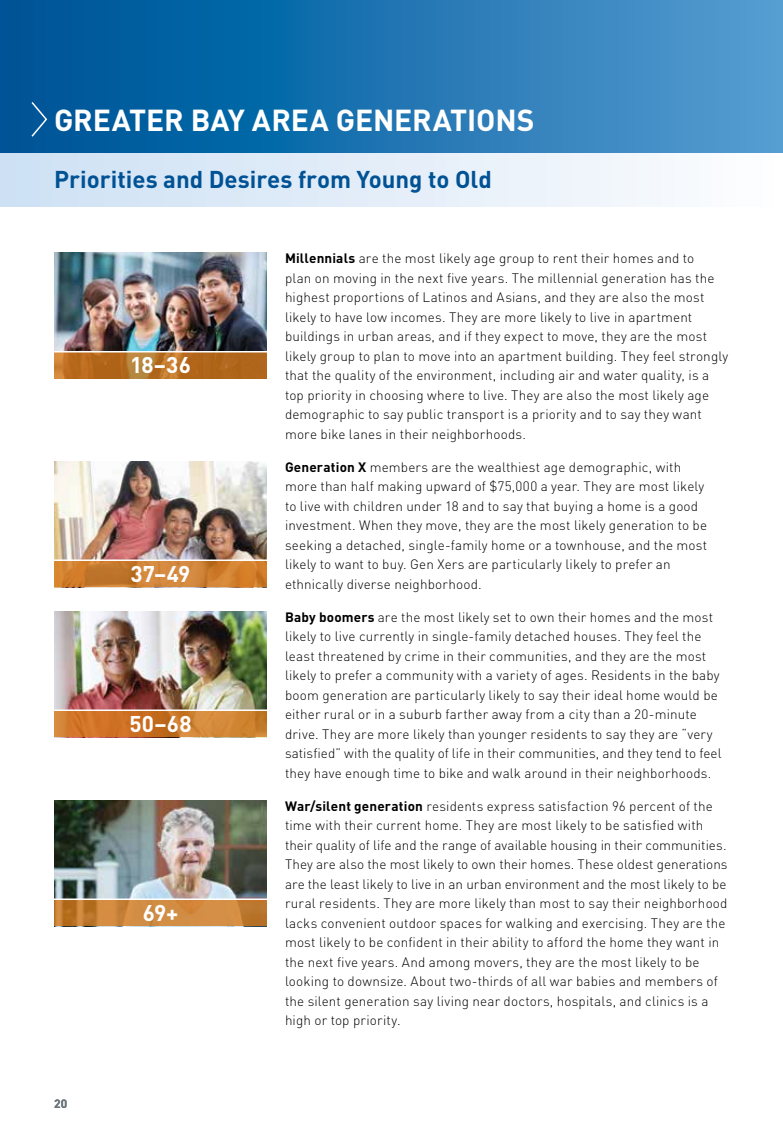
<style>
.page{position:relative;width:783px;height:1134px;background:#fff}
.page>*{position:absolute;margin:0;border:0;box-sizing:border-box;transform-origin:0 0}
.t1{font:700 30px "DIN";letter-spacing:-.005em;color:#fff}
.t2{font:700 24px "DIN";letter-spacing:-.005em;color:#005295}
.t3{font:700 22.5px "DIN";color:#fff}
.t4{font:300 13.5px/19.5px "DIN";letter-spacing:.01em;color:#000}
.t5{font:700 12px "DIN";color:#6a747b}
.s1{font-weight:700}
</style>
<div class="page">
<img style="left:54px;top:461px;width:213px;height:99px">
<img style="left:54px;top:253px;width:213px;height:98px">
<img style="left:54px;top:611px;width:213px;height:99px">
<img style="left:54px;top:800px;width:213px;height:98px">
<svg style="left:0;top:0;width:783px;height:153px;background:#2075b1"></svg>
<svg style="left:30px;top:100px;width:18px;height:38px"></svg>
<div style="left:0;top:153px;width:783px;height:54px;background:linear-gradient(to right,#cde0f4,#fcfdfe)"></div>
<svg style="left:54px;top:352px;width:213px;height:27px;background:#b77026"></svg>
<svg style="left:54px;top:561px;width:213px;height:26px;background:#cd7f31"></svg>
<svg style="left:54px;top:711px;width:213px;height:26px;background:#cd7a2b"></svg>
<svg style="left:54px;top:900px;width:213px;height:26px;background:#ca843a"></svg>
<h1 class="t1" style="left:54px;top:101px;width:482px">GREATER BAY AREA GENERATIONS</h1>
<h2 class="t2" style="left:54px;top:164px;width:439px">Priorities and Desires from Young to Old</h2>
<h3 class="t3" style="left:130px;top:351px;width:62px">18–36</h3>
<h3 class="t3" style="left:131px;top:559px;width:61px">37–49</h3>
<h3 class="t3" style="left:129px;top:709px;width:64px">50–68</h3>
<h3 class="t3" style="left:143px;top:898px;width:37px">69+</h3>
<p class="t5" style="left:54px;top:1096px;width:15px">20</p>
<p class="t4" style="left:285px;top:248px;width:445px"><span class="s1">Millennials</span> are the most likely age group to rent their homes and to<br>plan on moving in the next five years. The millennial generation has the highest proportions of Latinos and Asians, and they are also the most likely to have low incomes. They are more likely to live in apartment buildings in urban areas, and if they expect to move, they are the most likely group to plan to move into an apartment building. They feel strongly that the quality of the environment, including air and water quality, is a top priority in choosing where to live. They are also the most likely age demographic to say public transport is a priority and to say they want more bike lanes in their neighborhoods.</p>
<p class="t4" style="left:285px;top:457px;width:424px"><span class="s1">Generation X</span> members are the wealthiest age demographic, with more than half making upward of $75,000 a year. They are most likely to live with children under 18 and to say that buying a home is a good investment. When they move, they are the most likely generation to be seeking a detached, single-family home or a townhouse, and the most likely to want to buy. Gen Xers are particularly likely to prefer an ethnically diverse neighborhood.</p>
<p class="t4" style="left:285px;top:607px;width:438px"><span class="s1">Baby boomers</span> are the most likely set to own their homes and the most likely to live currently in single-family detached houses. They feel the least threatened by crime in their communities, and they are the most likely to prefer a community with a variety of ages. Residents in the baby boom generation are particularly likely to say their ideal home would be either rural or in a suburb farther away from a city than a 20-minute drive. They are more likely than younger residents to say they are “very satisfied” with the quality of life in their communities, and they tend to feel they have enough time to bike and walk around in their neighborhoods.</p>
<p class="t4" style="left:285px;top:796px;width:444px"><span class="s1">War/silent generation</span> residents express satisfaction 96 percent of the time with their current home. They are most likely to be satisfied with their quality of life and the range of available housing in their communities.<br>They are also the most likely to own their homes. These oldest generations are the least likely to live in an urban environment and the most likely to be rural residents. They are more likely than most to say their neighborhood lacks convenient outdoor spaces for walking and exercising. They are the most likely to be confident in their ability to afford the home they want in the next five years. And among movers, they are the most likely to be looking to downsize. About two-thirds of all war babies and members of the silent generation say living near doctors, hospitals, and clinics is a high or top priority.</p>
</div>
